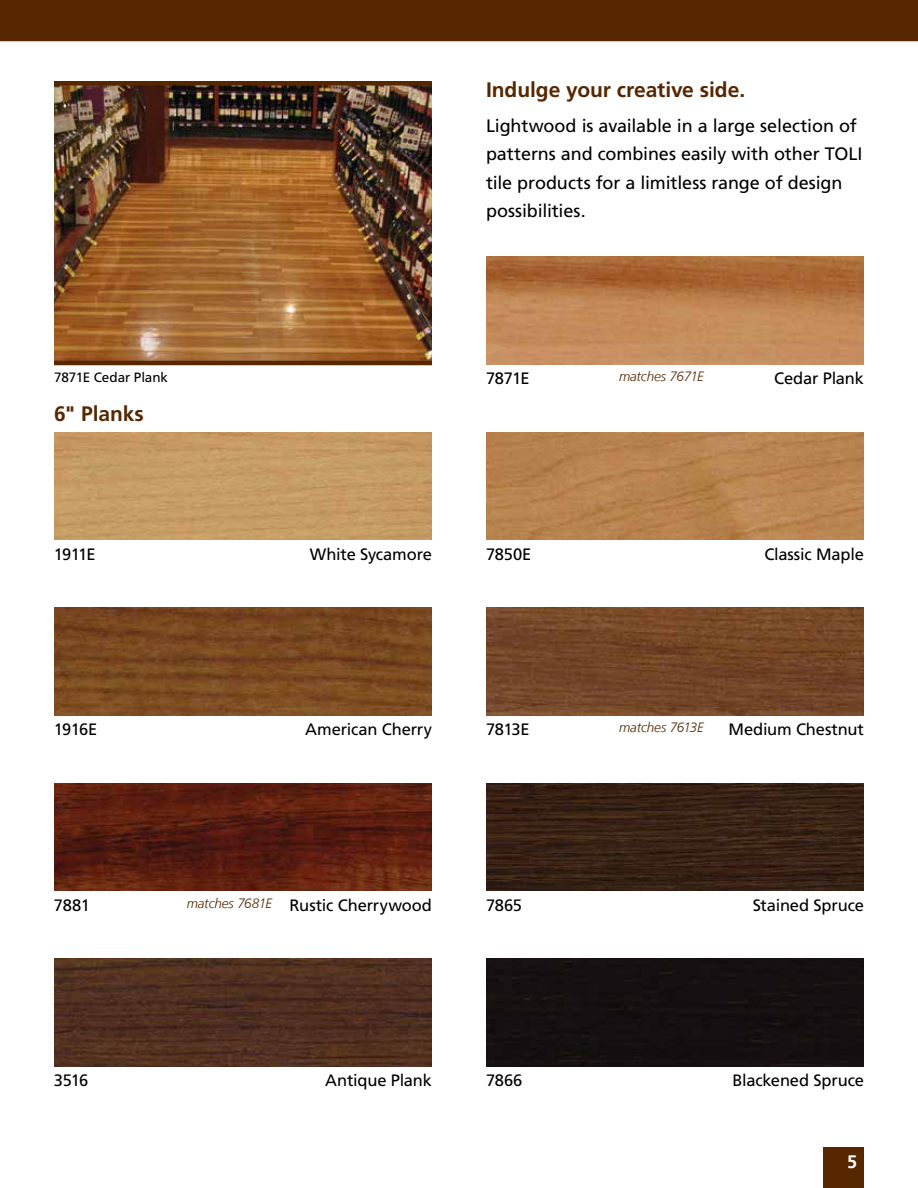
<style>
.page{position:relative;width:918px;height:1188px;background:#fff}
.page>*{position:absolute;margin:0;border:0;box-sizing:border-box;transform-origin:0 0}
.t1{font:700 21px "Frutiger";letter-spacing:-.005em;color:#572700}
.t2{font:18px/28.5px "Frutiger";letter-spacing:-.005em;color:#000}
.t3{font:700 18px "Frutiger LT";color:#fff}
.t4{font:16.5px "Frutiger";letter-spacing:-.01em;color:#000}
.t5{font:italic 300 13.5px "Frutiger LT";letter-spacing:-.01em;color:#572700}
.t6{font:13.5px "Frutiger";letter-spacing:-.005em;color:#000}
</style>
<div class="page">
<div style="left:0;top:0;width:918px;height:41px;background:#572700"></div>
<div style="left:824px;top:1148px;width:40px;height:40px;background:#572700"></div>
<img style="left:486px;top:256px;width:378px;height:108px">
<img style="left:54px;top:432px;width:378px;height:108px">
<img style="left:486px;top:432px;width:378px;height:108px">
<img style="left:54px;top:608px;width:378px;height:108px">
<img style="left:486px;top:608px;width:378px;height:108px">
<img style="left:54px;top:783px;width:378px;height:108px">
<img style="left:486px;top:783px;width:378px;height:108px">
<img style="left:54px;top:958px;width:378px;height:108px">
<div style="left:486px;top:958px;width:378px;height:108px;background:#161012"></div>
<img style="left:54px;top:86px;width:378px;height:275px">
<div style="left:54px;top:81px;width:378px;height:5px;background:#572700"></div>
<hr style="left:54px;top:361px;width:378px;height:4px;background:#572700">
<p class="t1" style="left:486px;top:78px;width:261px">Indulge your creative side.</p>
<p class="t2" style="left:486px;top:111px;width:378px">Lightwood is available in a large selection of patterns and combines easily with other TOLI tile products for a limitless range of design possibilities.</p>
<p class="t6" style="left:54px;top:369px;width:116px">7871E Cedar Plank</p>
<p class="t5" style="left:619px;top:369px;width:86px">matches 7671E</p>
<p class="t4" style="left:486px;top:369px;width:45px">7871E</p>
<p class="t4" style="left:774px;top:369px;width:91px">Cedar Plank</p>
<p class="t1" style="left:54px;top:402px;width:91px">6" Planks</p>
<p class="t4" style="left:54px;top:544px;width:43px">1911E</p>
<p class="t4" style="left:310px;top:544px;width:124px">White Sycamore</p>
<p class="t4" style="left:486px;top:544px;width:47px">7850E</p>
<p class="t4" style="left:764px;top:544px;width:101px">Classic Maple</p>
<p class="t5" style="left:619px;top:720px;width:86px">matches 7613E</p>
<p class="t4" style="left:54px;top:720px;width:45px">1916E</p>
<p class="t4" style="left:305px;top:720px;width:128px">American Cherry</p>
<p class="t4" style="left:486px;top:720px;width:45px">7813E</p>
<p class="t4" style="left:729px;top:720px;width:137px">Medium Chestnut</p>
<p class="t5" style="left:187px;top:895px;width:87px">matches 7681E</p>
<p class="t4" style="left:54px;top:895px;width:37px">7881</p>
<p class="t4" style="left:290px;top:895px;width:144px">Rustic Cherrywood</p>
<p class="t4" style="left:486px;top:895px;width:38px">7865</p>
<p class="t4" style="left:753px;top:895px;width:113px">Stained Spruce</p>
<p class="t4" style="left:54px;top:1071px;width:36px">3516</p>
<p class="t4" style="left:325px;top:1071px;width:108px">Antique Plank</p>
<p class="t4" style="left:486px;top:1071px;width:38px">7866</p>
<p class="t4" style="left:732px;top:1071px;width:133px">Blackened Spruce</p>
<p class="t3" style="left:847px;top:1151px;width:12px">5</p>
</div>
